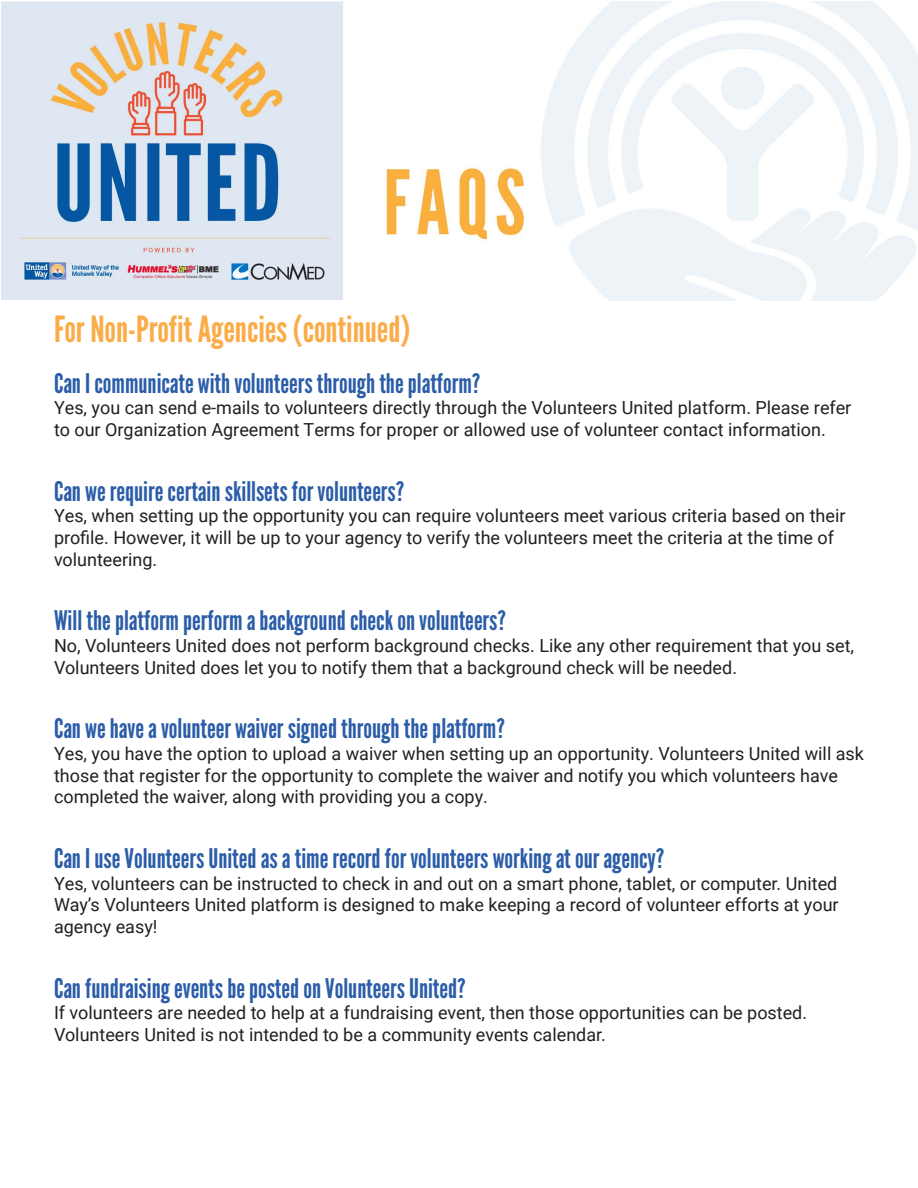
<style>
.page{position:relative;width:918px;height:1188px;background:#fff}
.page>*{position:absolute;margin:0;border:0;box-sizing:border-box;transform-origin:0 0}
.t1{font:36px "League Gothic";color:#faac48}
.t2{font:27px "League Gothic";color:#2b5da8}
.t3{font:18px/21.6px "Roboto";color:#231f20}
</style>
<div class="page">
<img style="left:1px;top:1px;width:917px;height:299px">
<h1 class="t1" style="left:54px;top:308px;width:358px">For Non-Profit Agencies (continued)</h1>
<h2 class="t2" style="left:54px;top:367px;width:428px">Can I communicate with volunteers through the platform?</h2>
<p class="t3" style="left:54px;top:397px;width:799px">Yes, you can send e-mails to volunteers directly through the Volunteers United platform. Please refer to our Organization Agreement Terms for proper or allowed use of volunteer contact information.</p>
<h2 class="t2" style="left:54px;top:475px;width:352px">Can we require certain skillsets for volunteers?</h2>
<p class="t3" style="left:54px;top:505px;width:793px">Yes, when setting up the opportunity you can require volunteers meet various criteria based on their profile. However, it will be up to your agency to verify the volunteers meet the criteria at the time of volunteering.</p>
<h2 class="t2" style="left:54px;top:605px;width:453px">Will the platform perform a background check on volunteers?</h2>
<p class="t3" style="left:54px;top:634px;width:802px">No, Volunteers United does not perform background checks. Like any other requirement that you set,<br>Volunteers United does let you to notify them that a background check will be needed.</p>
<h2 class="t2" style="left:54px;top:713px;width:452px">Can we have a volunteer waiver signed through the platform?</h2>
<p class="t3" style="left:54px;top:742px;width:812px">Yes, you have the option to upload a waiver when setting up an opportunity. Volunteers United will ask those that register for the opportunity to complete the waiver and notify you which volunteers have completed the waiver, along with providing you a copy.</p>
<h2 class="t2" style="left:54px;top:842px;width:612px">Can I use Volunteers United as a time record for volunteers working at our agency?</h2>
<p class="t3" style="left:54px;top:872px;width:786px;text-align:justify">Yes, volunteers can be instructed to check in and out on a smart phone, tablet, or computer. United Way’s Volunteers United platform is designed to make keeping a record of volunteer efforts at your agency easy!</p>
<h2 class="t2" style="left:54px;top:972px;width:413px">Can fundraising events be posted on Volunteers United?</h2>
<p class="t3" style="left:54px;top:1001px;width:755px">If volunteers are needed to help at a fundraising event, then those opportunities can be posted.<br>Volunteers United is not intended to be a community events calendar.</p>
</div>
